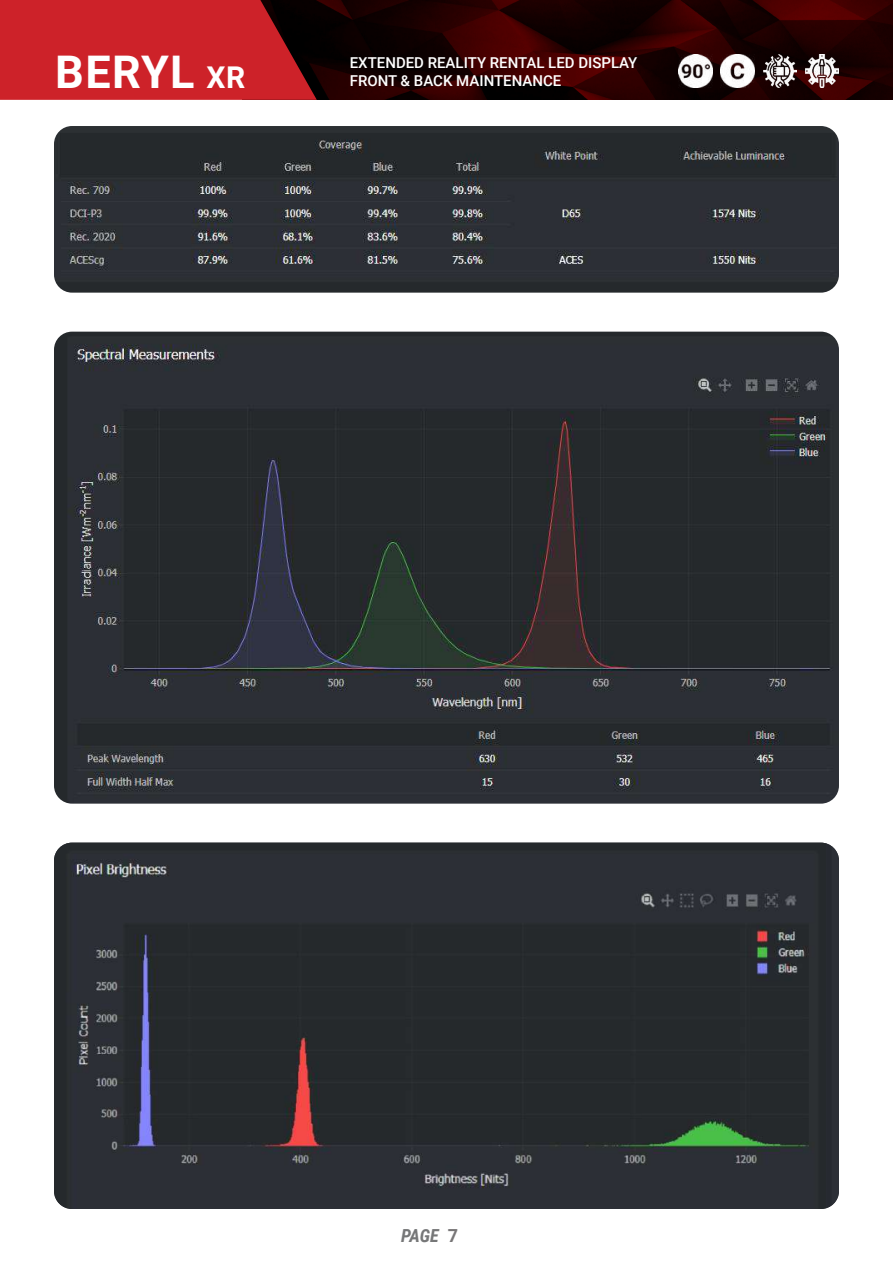
<style>
.page{position:relative;width:893px;height:1263px;background:#fff}
.page>*{position:absolute;margin:0;border:0;box-sizing:border-box;transform-origin:0 0}
.t1{font:700 45px "Roboto";letter-spacing:.03em;color:#fff}
.t2{font:italic 700 18px "Roboto Condensed";color:#767778}
.t3{font:500 15px/18px "Roboto";color:#fff}
.s1{font-size:30px}
.s2{font-family:"Roboto";font-style:normal;color:#787677}
</style>
<div class="page">
<img style="left:54px;top:126px;width:785px;height:167px">
<img style="left:54px;top:332px;width:785px;height:472px">
<div style="left:54px;top:843px;width:785px;height:366px;background:#272a2e"></div>
<img style="left:317px;top:0;width:576px;height:100px">
<svg style="left:0;top:0;width:317px;height:100px;background:#ba1f25"></svg>
<img style="left:763px;top:54px;width:34px;height:34px">
<img style="left:805px;top:54px;width:34px;height:34px">
<img style="left:721px;top:54px;width:34px;height:34px">
<img style="left:679px;top:54px;width:33px;height:34px">
<h1 class="t1" style="left:55px;top:40px;width:191px">BERYL <span class="s1">XR</span></h1>
<p class="t3" style="left:350px;top:53px;width:289px">EXTENDED REALITY RENTAL LED DISPLAY<br>FRONT &amp; BACK MAINTENANCE</p>
<p class="t2" style="left:401px;top:1223px;width:59px">PAGE <span class="s2">7</span></p>
</div>
